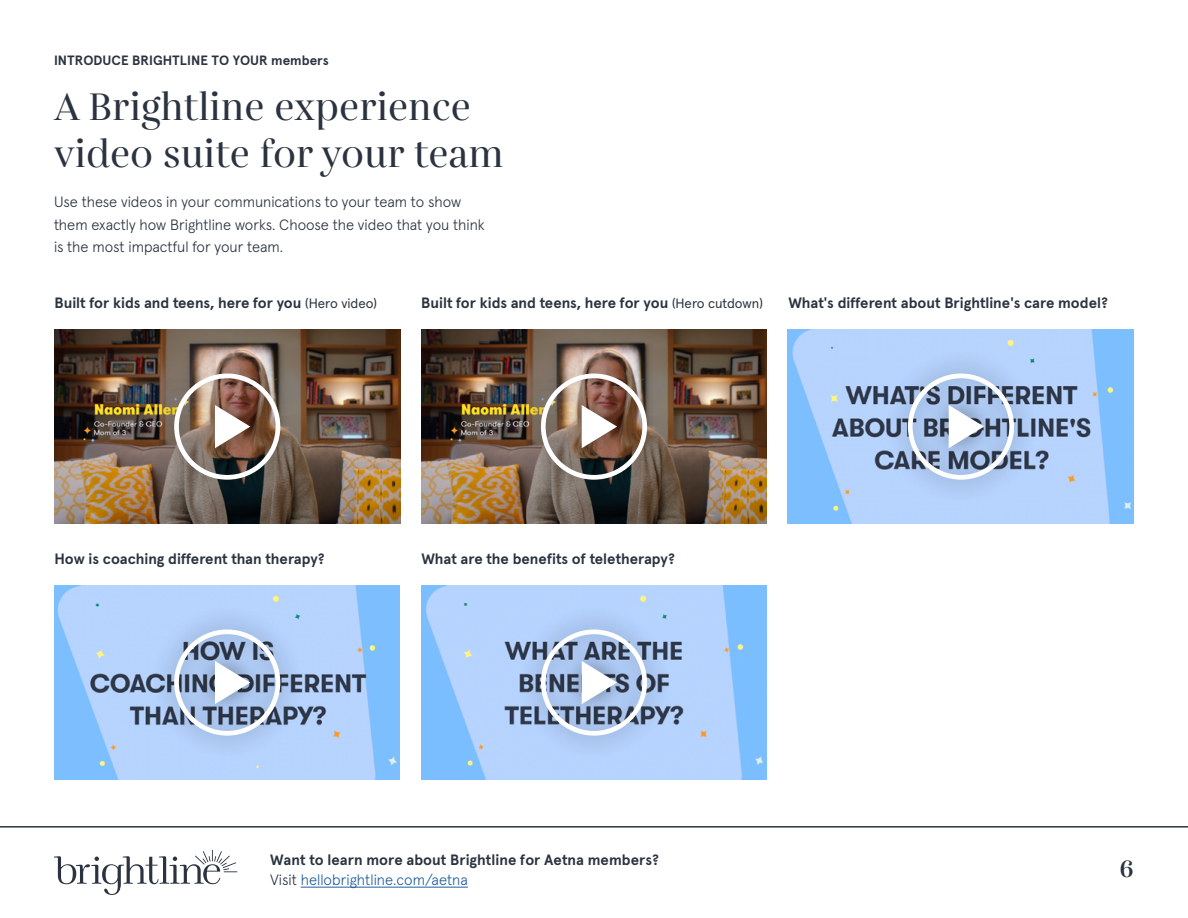
<style>
.page{position:relative;width:1188px;height:918px;background:#fff}
.page>*{position:absolute;margin:0;border:0;box-sizing:border-box;transform-origin:0 0}
.t1{font:500 39px/46.8px "Gabriela";color:#2b3340}
.t2{font:600 24px "Gabriela";color:#2b3340}
.t3{font:700 15px/19.8px "Apercu";color:#2b3340}
.t4{font:300 15px/22.5px "Apercu";color:#2b3340}
.t5{font:700 13.5px "Apercu";color:#2b3340}
.s1{font-weight:400;font-size:13.5px}
.s2{font-weight:300}
.s3{font-weight:300;color:#215e9e}
</style>
<div class="page">
<hr style="left:0;top:826px;width:1188px;height:2px;background:#2b3340">
<hr style="left:301px;top:887px;width:167px;height:1px;background:#215e9e">
<svg style="left:54px;top:850px;width:183px;height:45px"></svg>
<img style="left:54px;top:585px;width:346px;height:195px">
<img style="left:421px;top:329px;width:346px;height:195px">
<img style="left:54px;top:329px;width:346px;height:195px">
<img style="left:421px;top:585px;width:346px;height:195px">
<img style="left:788px;top:329px;width:346px;height:195px">
<div style="left:517px;top:350px;width:154px;height:153px;background:#000;opacity:.5"></div>
<div style="left:541px;top:374px;width:106px;height:106px;border:5px solid #fff;border-radius:50%"></div>
<svg style="left:582px;top:405px;width:35px;height:43px"></svg>
<div style="left:884px;top:350px;width:154px;height:153px;background:#000;opacity:.5"></div>
<div style="left:908px;top:374px;width:106px;height:106px;border:5px solid #fff;border-radius:50%"></div>
<svg style="left:949px;top:405px;width:35px;height:43px"></svg>
<div style="left:150px;top:350px;width:154px;height:153px;background:#000;opacity:.5"></div>
<div style="left:174px;top:374px;width:106px;height:106px;border:5px solid #fff;border-radius:50%"></div>
<svg style="left:215px;top:405px;width:35px;height:43px"></svg>
<div style="left:150px;top:606px;width:154px;height:153px;background:#000;opacity:.5"></div>
<div style="left:174px;top:629px;width:106px;height:107px;border:5px solid #fff;border-radius:50%"></div>
<svg style="left:215px;top:661px;width:35px;height:43px"></svg>
<div style="left:517px;top:606px;width:154px;height:153px;background:#000;opacity:.5"></div>
<div style="left:541px;top:629px;width:106px;height:107px;border:5px solid #fff;border-radius:50%"></div>
<svg style="left:582px;top:661px;width:35px;height:43px"></svg>
<p class="t5" style="left:54px;top:49px;width:276px">INTRODUCE BRIGHTLINE TO YOUR members</p>
<h1 class="t1" style="left:54px;top:85px;width:451px">A Brightline experience video suite for your team</h1>
<p class="t4" style="left:54px;top:189px;width:432px">Use these videos in your communications to your team to show them exactly how Brightline works. Choose the video that you think is the most impactful for your team.</p>
<p class="t3" style="left:54px;top:291px;width:324px">Built for kids and teens, here for you <span class="s1">(Hero video)</span></p>
<p class="t3" style="left:788px;top:291px;width:321px">What's different about Brightline's care model?</p>
<p class="t3" style="left:421px;top:291px;width:343px">Built for kids and teens, here for you <span class="s1">(Hero cutdown)</span></p>
<p class="t3" style="left:54px;top:547px;width:272px">How is coaching different than therapy?</p>
<p class="t3" style="left:421px;top:547px;width:255px">What are the benefits of teletherapy?</p>
<p class="t3" style="left:270px;top:848px;width:390px">Want to learn more about Brightline for Aetna members?<br><span class="s2">Visit</span> <span class="s3">hellobrightline.com/aetna</span></p>
<h2 class="t2" style="left:1120px;top:854px;width:16px">6</h2>
</div>
